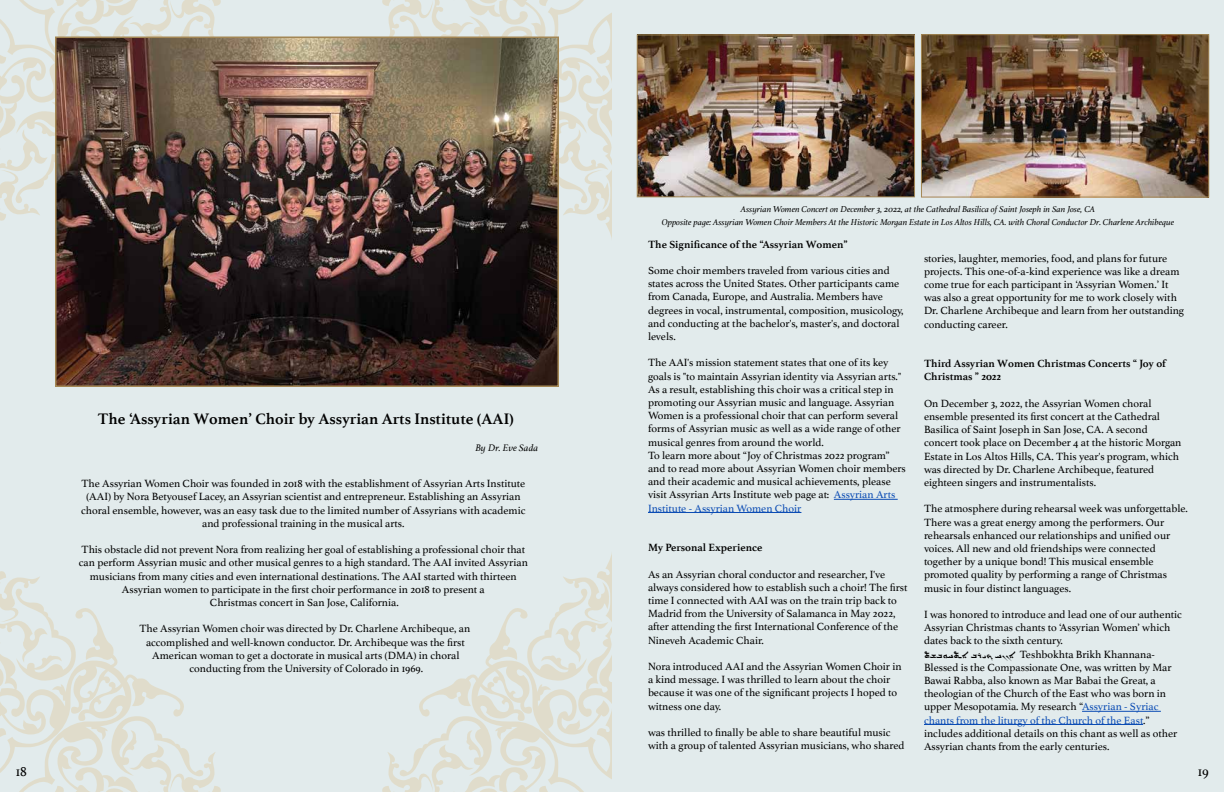
<style>
.page{position:relative;width:1224px;height:792px;background:#fff}
.page>*{position:absolute;margin:0;border:0;box-sizing:border-box;transform-origin:0 0}
.t1{font:700 16px "Athelas";color:#000}
.t2{font:14px "Athelas";color:#000}
.t3{font:11px/13.2px "Athelas";color:#000}
.t4{font:700 11px/13.2px "Athelas";color:#000}
.t5{font:11px "AA Estrangelo Taw Marcus";color:#000}
.t6{font:italic 10px "Athelas";color:#000}
.t7{font:italic 9px/13px "Athelas";color:#000;text-align:center}
.s1{color:#0b4cb4}
.s2{font-family:"AA Estrangelo Taw Marcus"}
</style>
<div class="page">
<div style="left:0;top:0;width:612px;height:792px;background:#e2ebec"></div>
<div style="left:612px;top:0;width:612px;height:792px;background:#e2ebec"></div>
<hr style="left:834px;top:499px;width:64px;height:1px;background:#0b4cb4">
<hr style="left:648px;top:512px;width:153px;height:1px;background:#0b4cb4">
<hr style="left:1082px;top:711px;width:79px;height:1px;background:#0b4cb4">
<hr style="left:924px;top:724px;width:219px;height:1px;background:#0b4cb4">
<img style="left:923px;top:36px;width:284px;height:160px">
<div style="left:921px;top:34px;width:288px;height:164px;border:1px solid #a38755"></div>
<img style="left:639px;top:36px;width:274px;height:159px">
<div style="left:637px;top:34px;width:278px;height:163px;border:1px solid #a38755"></div>
<svg style="left:0;top:0;width:221px;height:221px"></svg>
<svg style="left:382px;top:0;width:230px;height:238px"></svg>
<svg style="left:382px;top:553px;width:230px;height:239px"></svg>
<svg style="left:0;top:571px;width:221px;height:221px"></svg>
<img style="left:58px;top:39px;width:498px;height:345px">
<div style="left:55px;top:36px;width:504px;height:351px;border:2px solid #a38755"></div>
<h1 class="t1" style="left:98px;top:405px;width:418px">The ‘Assyrian Women’ Choir by Assyrian Arts Institute (AAI)</h1>
<p class="t6" style="left:475px;top:439px;width:64px">By Dr. Eve Sada</p>
<p class="t3" style="left:81px;top:477px;width:446px;text-align:center">The Assyrian Women Choir was founded in 2018 with the establishment of Assyrian Arts Institute (AAI) by Nora Betyousef Lacey, an Assyrian scientist and entrepreneur. Establishing an Assyrian choral ensemble, however, was an easy task due to the limited number of Assyrians with academic and professional training in the musical arts.</p>
<p class="t3" style="left:79px;top:543px;width:451px;text-align:center">This obstacle did not prevent Nora from realizing her goal of establishing a professional choir that can perform Assyrian music and other musical genres to a high standard. The AAI invited Assyrian musicians from many cities and even international destinations. The AAI started with thirteen Assyrian women to participate in the first choir performance in 2018 to present a<br>Christmas concert in San Jose, California.</p>
<p class="t3" style="left:139px;top:622px;width:332px;text-align:center">The Assyrian Women choir was directed by Dr. Charlene Archibeque, an accomplished and well-known conductor. Dr. Archibeque was the first American woman to get a doctorate in musical arts (DMA) in choral conducting from the University of Colorado in 1969.</p>
<p class="t7" style="left:662px;top:202px;width:514px">Assyrian Women Concert on December 3, 2022, at the Cathedral Basilica of Saint Joseph in San Jose, CA<br>Opposite page: Assyrian Women Choir Members At the Historic Morgan Estate in Los Altos Hills, CA. with Choral Conductor Dr. Charlene Archibeque</p>
<p class="t4" style="left:648px;top:237px;width:201px">The Significance of the “Assyrian Women”</p>
<p class="t3" style="left:648px;top:264px;width:257px">Some choir members traveled from various cities and states across the United States. Other participants came from Canada, Europe, and Australia. Members have degrees in vocal, instrumental, composition, musicology, and conducting at the bachelor's, master's, and doctoral levels.</p>
<p class="t3" style="left:648px;top:356px;width:259px">The AAI's mission statement states that one of its key goals is "to maintain Assyrian identity via Assyrian arts." As a result, establishing this choir was a critical step in promoting our Assyrian music and language. Assyrian Women is a professional choir that can perform several forms of Assyrian music as well as a wide range of other musical genres from around the world.<br>To learn more about “Joy of Christmas 2022 program” and to read more about Assyrian Women choir members and their academic and musical achievements, please visit Assyrian Arts Institute web page at: <span class="s1">Assyrian Arts Institute - Assyrian Women Choir</span></p>
<p class="t4" style="left:648px;top:541px;width:116px">My Personal Experience</p>
<p class="t3" style="left:648px;top:567px;width:261px">As an Assyrian choral conductor and researcher, I've always considered how to establish such a choir! The first time I connected with AAI was on the train trip back to Madrid from the University of Salamanca in May 2022, after attending the first International Conference of the Nineveh Academic Chair.</p>
<p class="t3" style="left:648px;top:660px;width:255px">Nora introduced AAI and the Assyrian Women Choir in a kind message. I was thrilled to learn about the choir because it was one of the significant projects I hoped to witness one day.</p>
<p class="t3" style="left:648px;top:726px;width:258px">was thrilled to finally be able to share beautiful music with a group of talented Assyrian musicians, who shared</p>
<p class="t3" style="left:924px;top:251px;width:262px">stories, laughter, memories, food, and plans for future projects. This one-of-a-kind experience was like a dream come true for each participant in ‘Assyrian Women.’ It was also a great opportunity for me to work closely with Dr. Charlene Archibeque and learn from her outstanding conducting career.</p>
<p class="t4" style="left:924px;top:357px;width:244px">Third Assyrian Women Christmas Concerts “ Joy of<br>Christmas ” 2022</p>
<p class="t3" style="left:924px;top:396px;width:259px">On December 3, 2022, the Assyrian Women choral ensemble presented its first concert at the Cathedral Basilica of Saint Joseph in San Jose, CA. A second concert took place on December 4 at the historic Morgan Estate in Los Altos Hills, CA. This year's program, which was directed by Dr. Charlene Archibeque, featured eighteen singers and instrumentalists.</p>
<p class="t3" style="left:924px;top:502px;width:266px">The atmosphere during rehearsal week was unforgettable.<br>There was a great energy among the performers. Our rehearsals enhanced our relationships and unified our voices. All new and old friendships were connected together by a unique bond! This musical ensemble promoted quality by performing a range of Christmas music in four distinct languages.</p>
<p class="t3" style="left:924px;top:608px;width:259px">I was honored to introduce and lead one of our authentic Assyrian Christmas chants to ‘Assyrian Women’ which dates back to the sixth century.<br><span class="s2">ܬܸ ܘܚ ܵ ܐـ ܒ ܼܟ̣ ܚܲܢܵܢܵܐ</span> Teshbokhta Brikh Khannana-</p>
<p class="t5" style="left:930px;top:649px;width:31px">ܒܫ ܿܬ</p>
<p class="t5" style="left:977px;top:649px;width:10px">ܝܪ</p>
<p class="t3" style="left:924px;top:660px;width:255px">Blessed is the Compassionate One, was written by Mar Bawai Rabba, also known as Mar Babai the Great, a theologian of the Church of the East who was born in upper Mesopotamia. My research “<span class="s1">Assyrian - Syriac chants from the liturgy of the Church of the East</span>.” includes additional details on this chant as well as other Assyrian chants from the early centuries.</p>
<p class="t2" style="left:16px;top:760px;width:13px">18</p>
<p class="t2" style="left:1198px;top:760px;width:13px">19</p>
</div>
